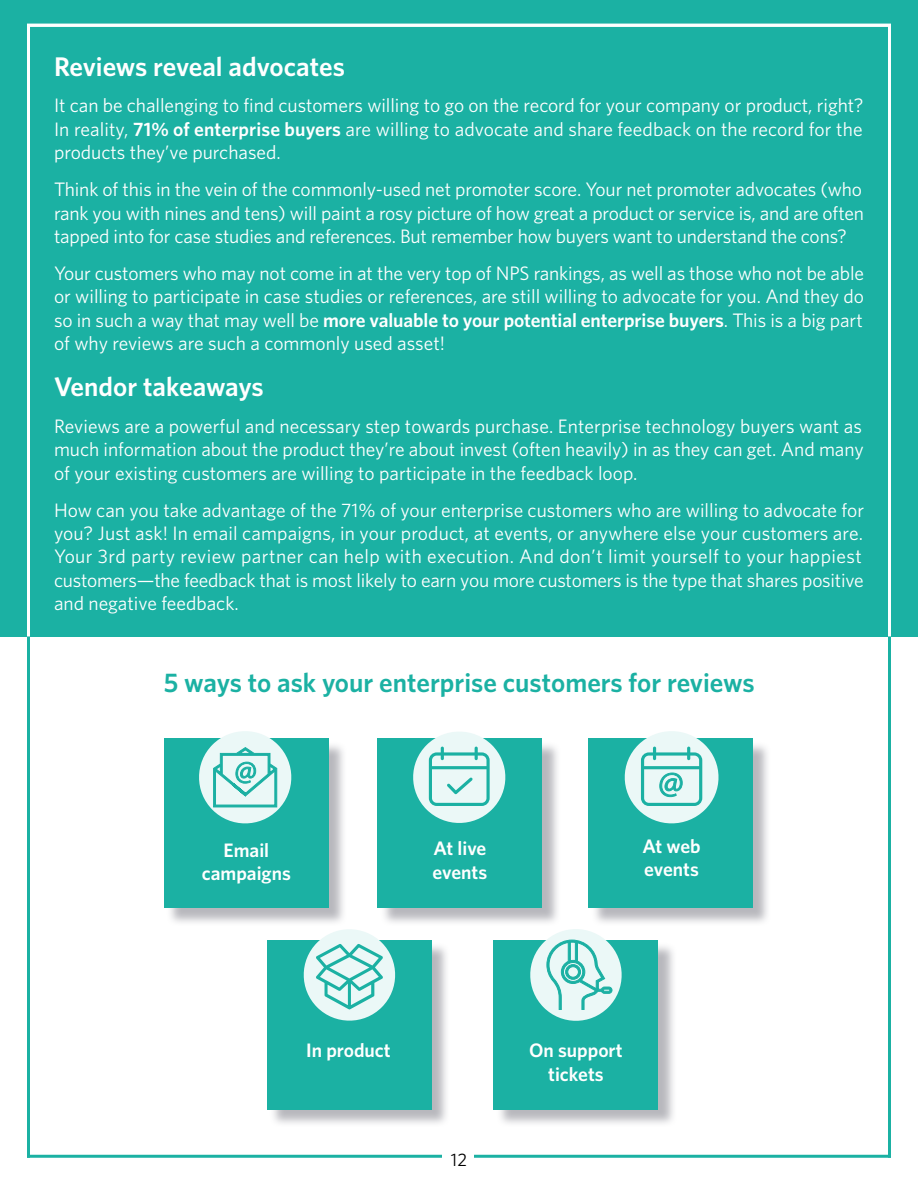
<style>
.page{position:relative;width:918px;height:1188px;background:#fff}
.page>*{position:absolute;margin:0;border:0;box-sizing:border-box;transform-origin:0 0}
.Subheader{font:600 27px "Whitney";color:#1bb1a3}
.Subheader-2{font:600 27px "Whitney";color:#fff}
.Body{font:19.5px/23.4px "Whitney";color:#fff;text-align:justify}
.Body-2{font:600 19.5px/23.4px "Whitney";color:#fff;text-align:center}
.t1{font:18px "Whitney";color:#000}
.s1{font-weight:600}
</style>
<div class="page">
<div style="left:0;top:0;width:918px;height:636px;background:#1bb1a3"></div>
<hr style="left:27px;top:636px;width:3px;height:522px;background:#1bb1a3">
<hr style="left:888px;top:636px;width:3px;height:522px;background:#1bb1a3">
<hr style="left:27px;top:1155px;width:864px;height:3px;background:#1bb1a3">
<div style="left:166px;top:741px;width:181px;height:186px;background:#a1a1a8;opacity:.75"></div>
<div style="left:164px;top:739px;width:165px;height:169px;background:#1bb1a3"></div>
<div style="left:380px;top:741px;width:181px;height:186px;background:#a1a1a8;opacity:.75"></div>
<div style="left:378px;top:739px;width:164px;height:169px;background:#1bb1a3"></div>
<div style="left:591px;top:741px;width:181px;height:186px;background:#a1a1a8;opacity:.75"></div>
<div style="left:589px;top:739px;width:164px;height:169px;background:#1bb1a3"></div>
<div style="left:269px;top:942px;width:181px;height:186px;background:#a1a1a8;opacity:.75"></div>
<div style="left:267px;top:940px;width:165px;height:169px;background:#1bb1a3"></div>
<div style="left:496px;top:942px;width:181px;height:186px;background:#a1a1a8;opacity:.75"></div>
<div style="left:494px;top:940px;width:164px;height:169px;background:#1bb1a3"></div>
<div style="left:443px;top:1152px;width:31px;height:17px;background:#fff"></div>
<svg style="left:195px;top:731px;width:101px;height:93px"></svg>
<svg style="left:299px;top:925px;width:101px;height:96px"></svg>
<svg style="left:409px;top:732px;width:101px;height:91px"></svg>
<svg style="left:620px;top:731px;width:103px;height:93px"></svg>
<svg style="left:526px;top:925px;width:100px;height:96px"></svg>
<p class="Subheader-2" style="left:54px;top:48px;width:292px">Reviews reveal advocates</p>
<p class="Body" style="left:54px;top:94px;width:811px">It can be challenging to find customers willing to go on the record for your company or product, right?<br>In reality, <span class="s1">71% of enterprise buyers</span> are willing to advocate and share feedback on the record for the products they’ve purchased.</p>
<p class="Body" style="left:54px;top:177px;width:812px">Think of this in the vein of the commonly-used net promoter score. Your net promoter advocates (who rank you with nines and tens) will paint a rosy picture of how great a product or service is, and are often tapped into for case studies and references. But remember how buyers want to understand the cons?</p>
<p class="Body" style="left:54px;top:261px;width:812px">Your customers who may not come in at the very top of NPS rankings, as well as those who not be able or willing to participate in case studies or references, are still willing to advocate for you. And they do so in such a way that may well be <span class="s1">more valuable to your potential enterprise buyers</span>. This is a big part of why reviews are such a commonly used asset!</p>
<p class="Subheader-2" style="left:54px;top:369px;width:211px">Vendor takeaways</p>
<p class="Body" style="left:54px;top:414px;width:811px">Reviews are a powerful and necessary step towards purchase. Enterprise technology buyers want as much information about the product they’re about invest (often heavily) in as they can get. And many of your existing customers are willing to participate in the feedback loop.</p>
<p class="Body" style="left:54px;top:498px;width:812px">How can you take advantage of the 71% of your enterprise customers who are willing to advocate for you? Just ask! In email campaigns, in your product, at events, or anywhere else your customers are.<br>Your 3rd party review partner can help with execution. And don’t limit yourself to your happiest customers—the feedback that is most likely to earn you more customers is the type that shares positive and negative feedback.</p>
<p class="Subheader" style="left:164px;top:665px;width:592px">5 ways to ask your enterprise customers for reviews</p>
<p class="Body-2" style="left:202px;top:838px;width:91px">Email campaigns</p>
<p class="Body-2" style="left:433px;top:836px;width:56px;text-align:left">At live events</p>
<p class="Body-2" style="left:643px;top:834px;width:60px;text-align:left">At web events</p>
<p class="Body-2" style="left:306px;top:1038px;width:86px">In product</p>
<p class="Body-2" style="left:529px;top:1038px;width:95px">On support tickets</p>
<p class="t1" style="left:451px;top:1148px;width:18px">12</p>
</div>
